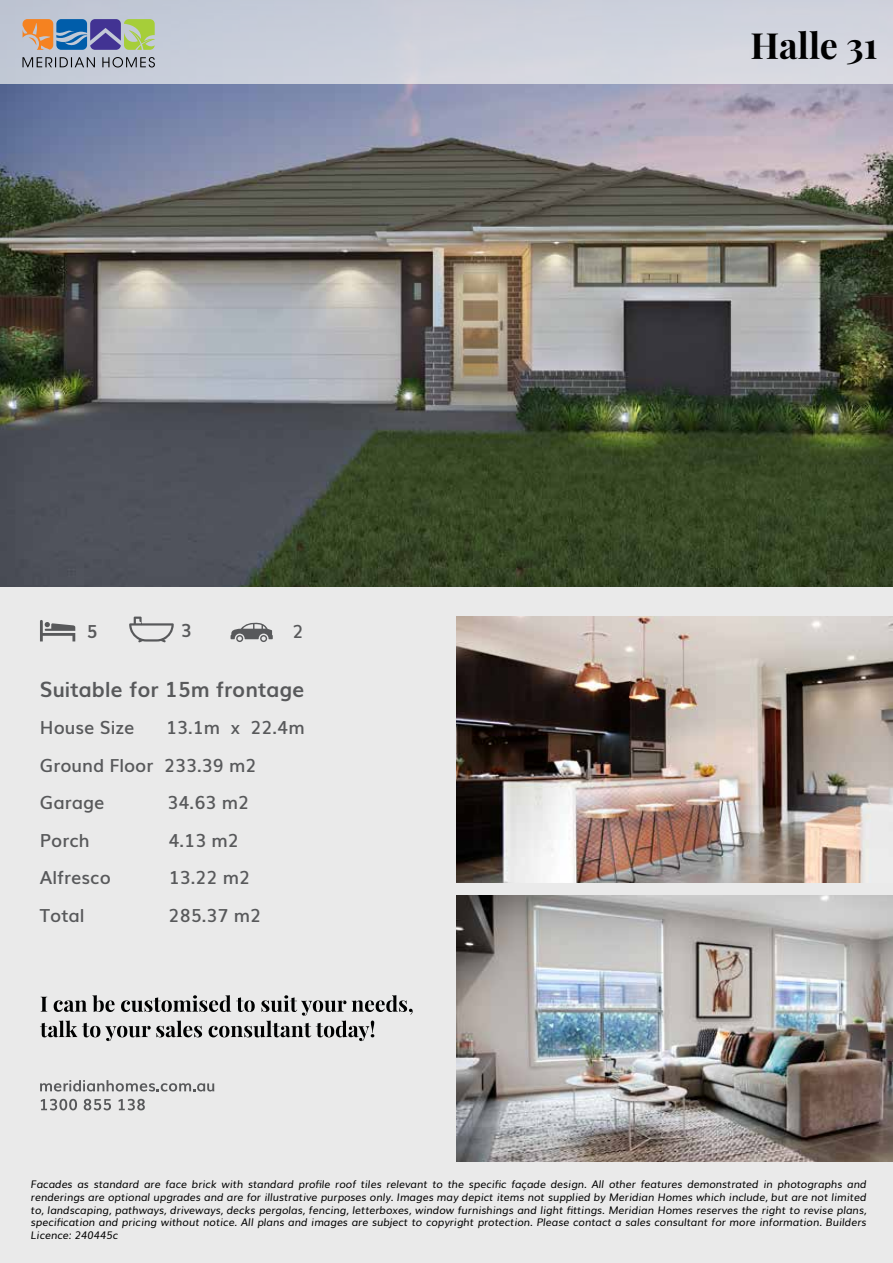
<style>
.page{position:relative;width:893px;height:1263px;background:#fff}
.page>*{position:absolute;margin:0;border:0;box-sizing:border-box;transform-origin:0 0}
.t1{font:700 36px "Playfair Display";color:#000}
.t2{font:700 21px "Muli";color:#58595b}
.t3{font:600 18px/37.5px "Muli";color:#58595b}
.t4{font:700 18px "Muli";color:#58595b}
.t5{font:italic 10.5px/12.6px "Muli";color:#000;text-align:justify}
</style>
<div class="page">
<img style="left:0;top:84px;width:893px;height:504px">
<div style="left:0;top:588px;width:893px;height:675px;background:#eaeaea"></div>
<div style="left:0;top:0;width:893px;height:84px;background:linear-gradient(to right,#c1c8d6,#d7d9e1)"></div>
<svg style="left:23px;top:57px;width:132px;height:10px"></svg>
<svg style="left:23px;top:19px;width:132px;height:31px;background:#8b8f8d"></svg>
<svg style="left:40px;top:620px;width:35px;height:21px"></svg>
<svg style="left:129px;top:617px;width:45px;height:25px"></svg>
<svg style="left:231px;top:622px;width:42px;height:20px"></svg>
<img style="left:456px;top:616px;width:437px;height:267px">
<img style="left:456px;top:895px;width:437px;height:267px">
<svg style="left:40px;top:995px;width:373px;height:46px"></svg>
<svg style="left:40px;top:1080px;width:174px;height:11px"></svg>
<svg style="left:41px;top:1099px;width:36px;height:11px"></svg>
<svg style="left:84px;top:1099px;width:27px;height:11px"></svg>
<svg style="left:119px;top:1099px;width:26px;height:11px"></svg>
<h3 class="t4" style="left:86px;top:617px;width:13px">5</h3>
<h3 class="t4" style="left:181px;top:616px;width:13px">3</h3>
<h3 class="t3" style="left:293px;top:611px;width:13px">2</h3>
<h2 class="t2" style="left:40px;top:672px;width:266px">Suitable for 15m frontage</h2>
<h3 class="t3" style="left:40px;top:708px;width:96px">House Size</h3>
<h3 class="t3" style="left:40px;top:708px;width:266px;text-indent:126px">13.1m x 22.4m<br>Ground Floor 233.39 m2<br>Garage</h3>
<h3 class="t3" style="left:168px;top:783px;width:83px">34.63 m2</h3>
<h3 class="t3" style="left:40px;top:820px;width:51px">Porch</h3>
<h3 class="t3" style="left:168px;top:820px;width:72px">4.13 m2</h3>
<h3 class="t3" style="left:40px;top:858px;width:72px">Alfresco</h3>
<h3 class="t3" style="left:169px;top:858px;width:83px">13.22 m2</h3>
<h3 class="t3" style="left:40px;top:895px;width:46px">Total</h3>
<h3 class="t3" style="left:169px;top:895px;width:94px">285.37 m2</h3>
<h1 class="t1" style="left:751px;top:23px;width:128px">Halle 31</h1>
<p class="t5" style="left:31px;top:1177px;width:837px">Facades as standard are face brick with standard profile roof tiles relevant to the specific façade design. All other features demonstrated in photographs and renderings are optional upgrades and are for illustrative purposes only. Images may depict items not supplied by Meridian Homes which include, but are not limited to, landscaping, pathways, driveways, decks pergolas, fencing, letterboxes, window furnishings and light fittings. Meridian Homes reserves the right to revise plans, specification and pricing without notice. All plans and images are subject to copyright protection. Please contact a sales consultant for more information. Builders Licence: 240445c</p>
</div>
